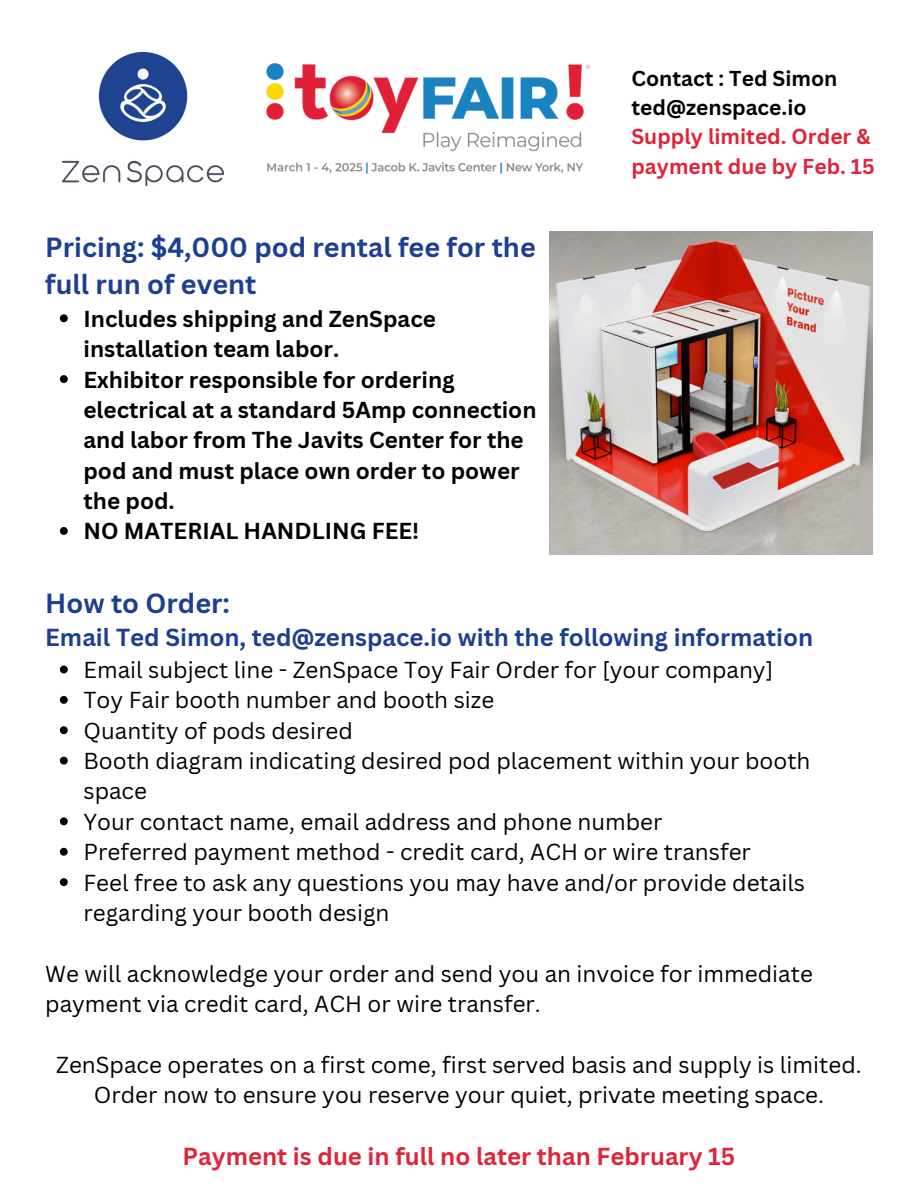
<style>
.page{position:relative;width:918px;height:1188px;background:#fff}
.page>*{position:absolute;margin:0;border:0;box-sizing:border-box;transform-origin:0 0}
.t1{font:700 27px/37.2px "Canva Sans";color:#1d3f92}
.t2{font:700 24px "Canva Sans";color:#1d3f92}
.t3{font:700 24px "Canva Sans";color:#e02439}
.t4{font:22.5px/30.3px "Canva Sans";color:#000}
.t5{font:700 22.5px/30.3px "Canva Sans";color:#000}
.t6{font:700 21px/29.2px "Canva Sans";color:#e02439}
.t7{font:700 21px "Canva Sans";color:#000}
</style>
<div class="page">
<img style="left:62px;top:52px;width:161px;height:133px">
<img style="left:266px;top:63px;width:325px;height:111px">
<img style="left:550px;top:232px;width:322px;height:322px">
<svg style="left:60px;top:314px;width:8px;height:8px"></svg>
<svg style="left:60px;top:375px;width:8px;height:8px"></svg>
<svg style="left:60px;top:527px;width:8px;height:8px"></svg>
<svg style="left:60px;top:666px;width:8px;height:7px"></svg>
<svg style="left:60px;top:696px;width:8px;height:8px"></svg>
<svg style="left:60px;top:726px;width:8px;height:8px"></svg>
<svg style="left:60px;top:757px;width:8px;height:8px"></svg>
<svg style="left:60px;top:817px;width:8px;height:8px"></svg>
<svg style="left:60px;top:848px;width:8px;height:8px"></svg>
<svg style="left:60px;top:878px;width:8px;height:8px"></svg>
<p class="t1" style="left:45px;top:228px;width:492px">Pricing: $4,000 pod rental fee for the full run of event</p>
<p class="t5" style="left:83px;top:303px;width:354px">Includes shipping and ZenSpace installation team labor.</p>
<p class="t5" style="left:83px;top:364px;width:455px">Exhibitor responsible for ordering electrical at a standard 5Amp connection and labor from The Javits Center for the pod and must place own order to power the pod.</p>
<p class="t5" style="left:83px;top:516px;width:337px">NO MATERIAL HANDLING FEE!</p>
<p class="t7" style="left:631px;top:63px;width:207px">Contact : Ted Simon</p>
<p class="t7" style="left:631px;top:93px;width:177px">ted@zenspace.io</p>
<p class="t6" style="left:631px;top:122px;width:245px">Supply limited. Order &amp; payment due by Feb. 15</p>
<p class="t1" style="left:45px;top:584px;width:186px">How to Order:</p>
<p class="t2" style="left:45px;top:621px;width:770px">Email Ted Simon, ted@zenspace.io with the following information</p>
<h1 class="t4" style="left:83px;top:654px;width:691px">Email subject line - ZenSpace Toy Fair Order for [your company]</h1>
<p class="t4" style="left:83px;top:684px;width:412px">Toy Fair booth number and booth size</p>
<p class="t4" style="left:83px;top:715px;width:271px">Quantity of pods desired</p>
<p class="t4" style="left:83px;top:745px;width:729px">Booth diagram indicating desired pod placement within your booth space</p>
<p class="t4" style="left:83px;top:806px;width:581px">Your contact name, email address and phone number</p>
<h2 class="t4" style="left:83px;top:836px;width:669px">Preferred payment method - credit card, ACH or wire transfer</h2>
<p class="t4" style="left:83px;top:867px;width:723px">Feel free to ask any questions you may have and/or provide details regarding your booth design</p>
<p class="t4" style="left:45px;top:958px;width:769px">We will acknowledge your order and send you an invoice for immediate payment via credit card, ACH or wire transfer.</p>
<p class="t4" style="left:56px;top:1049px;width:807px;text-align:center">ZenSpace operates on a first come, first served basis and supply is limited.<br>Order now to ensure you reserve your quiet, private meeting space.</p>
<p class="t3" style="left:183px;top:1139px;width:554px">Payment is due in full no later than February 15</p>
</div>
